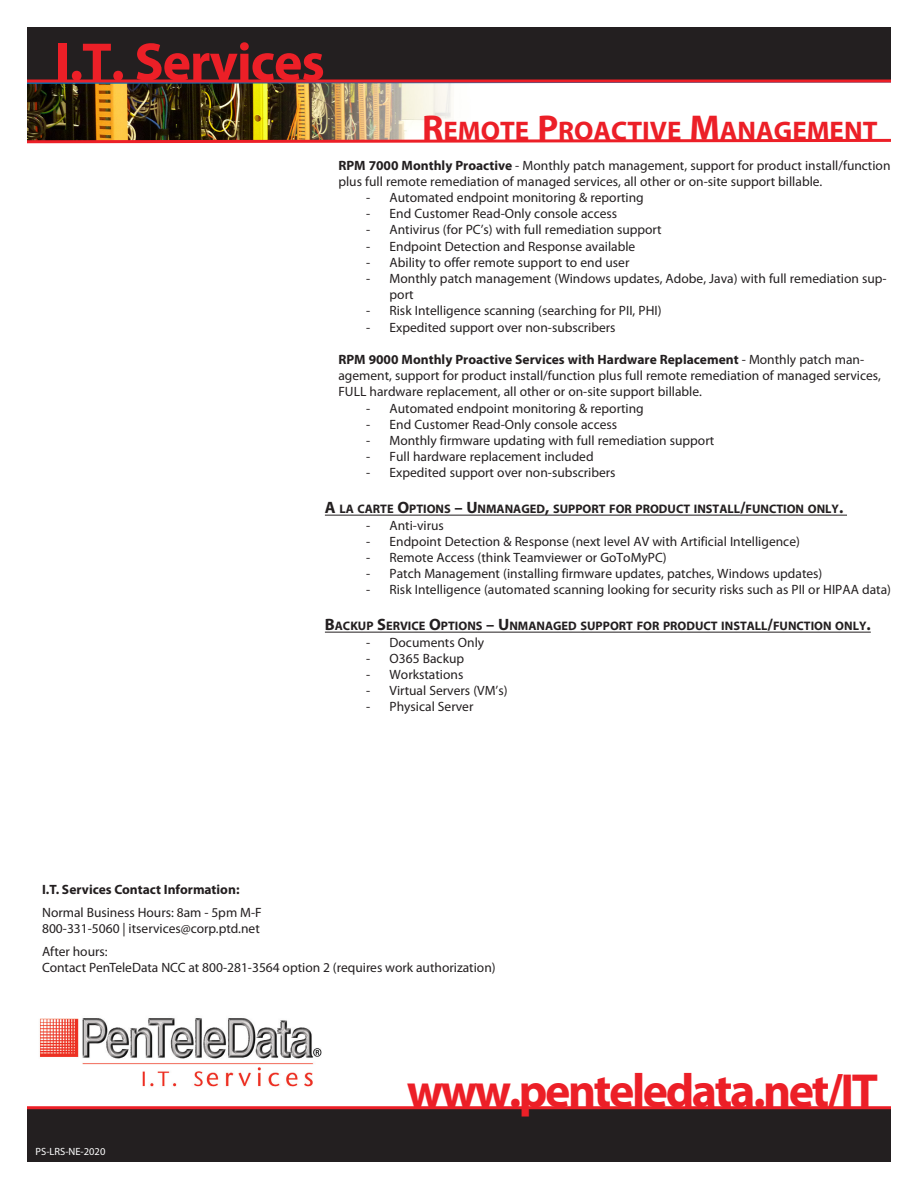
<style>
.page{position:relative;width:918px;height:1188px;background:#fff}
.page>*{position:absolute;margin:0;border:0;box-sizing:border-box;transform-origin:0 0}
.t1{font:700 54px "Myriad Pro";letter-spacing:-.02em;color:#ec1f27}
.t2{font:700 48px "Myriad Pro";letter-spacing:-.05em;color:#ec1f27}
.t3{font:700 27px "Myriad Pro";color:#ec1f27}
.t4{font:13.5px/16.2px "Myriad Pro";color:#231f20}
.t5{font:700 13.5px "Myriad Pro";color:#231f20}
.t6{font:700 12.3px "Myriad Pro";color:#231f20}
.t7{font:10.5px "Myriad Pro";color:#fff}
.s1{font-size:36px}
.s2{font-weight:700}
.s3{font-size:16.5px}
</style>
<div class="page">
<img style="left:27px;top:85px;width:426px;height:52px">
<img style="left:27px;top:137px;width:864px;height:7px">
<svg style="left:27px;top:82px;width:864px;height:3px"></svg>
<div style="left:27px;top:27px;width:864px;height:54px;background:#231f20"></div>
<hr style="left:27px;top:80px;width:864px;height:2px;background:#ec1f27">
<div style="left:27px;top:1108px;width:864px;height:54px;background:#231f20"></div>
<hr style="left:27px;top:1106px;width:864px;height:3px;background:#ec1f27">
<hr style="left:325px;top:515px;width:522px;height:1px;background:#231f20">
<hr style="left:325px;top:632px;width:546px;height:1px;background:#231f20">
<img style="left:39px;top:1018px;width:283px;height:69px">
<p class="t1" style="left:55px;top:27px;width:272px">I.T. Services</p>
<p class="t3" style="left:422px;top:114px;width:456px"><span class="s1">R</span>EMOTE <span class="s1">P</span>ROACTIVE <span class="s1">M</span>ANAGEMENT</p>
<p class="t4" style="left:338px;top:157px;width:554px"><span class="s2">RPM 7000 Monthly Proactive</span> - Monthly patch management, support for product install/function plus full remote remediation of managed services, all other or on-site support billable.</p>
<p class="t4" style="left:366px;top:189px;width:279px">- Automated endpoint monitoring &amp; reporting</p>
<p class="t4" style="left:366px;top:205px;width:253px">- End Customer Read-Only console access</p>
<p class="t4" style="left:366px;top:222px;width:297px">- Antivirus (for PC’s) with full remediation support</p>
<p class="t4" style="left:366px;top:238px;width:271px">- Endpoint Detection and Response available</p>
<p class="t4" style="left:366px;top:254px;width:265px">- Ability to offer remote support to end user</p>
<p class="t4" style="left:390px;top:270px;width:499px;text-indent:-24px">- Monthly patch management (Windows updates, Adobe, Java) with full remediation sup&shy;port</p>
<p class="t4" style="left:366px;top:303px;width:297px">- Risk Intelligence scanning (searching for PII, PHI)</p>
<p class="t4" style="left:366px;top:319px;width:251px">- Expedited support over non-subscribers</p>
<p class="t4" style="left:338px;top:351px;width:544px"><span class="s2">RPM 9000 Monthly Proactive Services with Hardware Replacement</span> - Monthly patch man&shy;agement, support for product install/function plus full remote remediation of managed services,<br>FULL hardware replacement, all other or on-site support billable.</p>
<p class="t4" style="left:366px;top:400px;width:279px">- Automated endpoint monitoring &amp; reporting</p>
<p class="t4" style="left:366px;top:416px;width:253px">- End Customer Read-Only console access</p>
<p class="t4" style="left:366px;top:432px;width:350px">- Monthly firmware updating with full remediation support</p>
<p class="t4" style="left:366px;top:448px;width:229px">- Full hardware replacement included</p>
<p class="t4" style="left:366px;top:465px;width:251px">- Expedited support over non-subscribers</p>
<p class="t6" style="left:325px;top:501px;width:520px"><span class="s3">A</span> LA CARTE <span class="s3">O</span>PTIONS <span class="s3">– U</span> NMANAGED<span class="s3">,</span> SUPPORT FOR PRODUCT INSTALL<span class="s3">/</span>FUNCTION ONLY<span class="s3">.</span></p>
<p class="t4" style="left:366px;top:517px;width:79px">- Anti-virus</p>
<p class="t4" style="left:366px;top:533px;width:435px">- Endpoint Detection &amp; Response (next level AV with Artificial Intelligence)</p>
<p class="t4" style="left:366px;top:549px;width:302px">- Remote Access (think Teamviewer or GoToMyPC)</p>
<p class="t4" style="left:366px;top:565px;width:458px">- Patch Management (installing firmware updates, patches, Windows updates)</p>
<p class="t4" style="left:366px;top:582px;width:526px">- Risk Intelligence (automated scanning looking for security risks such as PII or HIPAA data)</p>
<p class="t6" style="left:325px;top:618px;width:547px"><span class="s3">B</span>ACKUP <span class="s3">S</span>ERVICE <span class="s3">O</span>PTIONS <span class="s3">– U</span> NMANAGED SUPPORT FOR PRODUCT INSTALL<span class="s3">/</span>FUNCTION ONLY<span class="s3">.</span></p>
<p class="t4" style="left:366px;top:634px;width:120px">- Documents Only</p>
<p class="t4" style="left:366px;top:650px;width:100px">- O365 Backup</p>
<p class="t4" style="left:366px;top:666px;width:99px">- Workstations</p>
<p class="t4" style="left:366px;top:682px;width:143px">- Virtual Servers (VM’s)</p>
<p class="t4" style="left:366px;top:699px;width:109px">- Physical Server</p>
<p class="t5" style="left:42px;top:880px;width:199px">I.T. Services Contact Information:</p>
<p class="t4" style="left:42px;top:904px;width:221px">Normal Business Hours: 8am - 5pm M-F</p>
<p class="t4" style="left:42px;top:920px;width:219px">800-331-5060 | itservices@corp.ptd.net</p>
<p class="t4" style="left:42px;top:943px;width:67px">After hours:</p>
<p class="t4" style="left:42px;top:959px;width:455px">Contact PenTeleData NCC at 800-281-3564 option 2 (requires work authorization)</p>
<p class="t7" style="left:36px;top:1145px;width:71px">PS-LRS-NE-2020</p>
<p class="t2" style="left:407px;top:1059px;width:473px">www.penteledata.net/IT</p>
</div>
